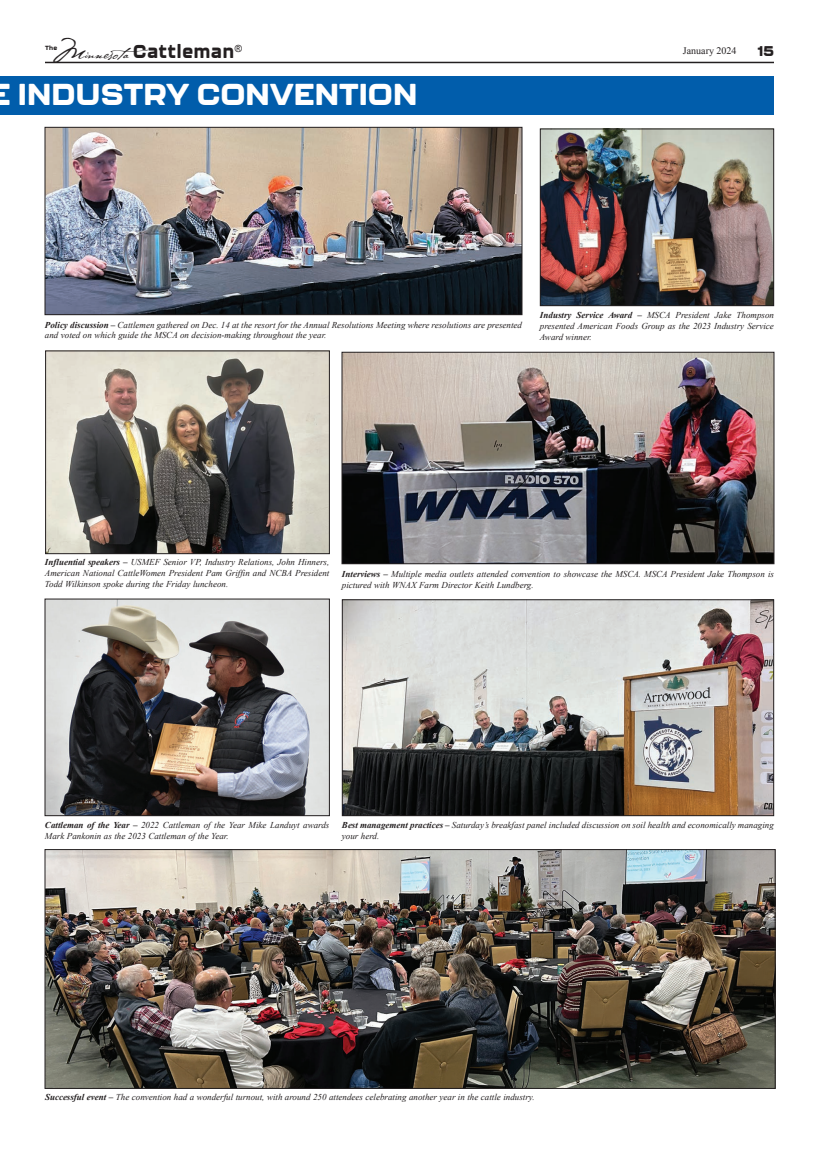
<style>
.page{position:relative;width:819px;height:1152px;background:#fff}
.page>*{position:absolute;margin:0;border:0;box-sizing:border-box;transform-origin:0 0}
.t1{font:800 30px "Kallisto";color:#fff}
.t2{font:800 18.5px "Kallisto";letter-spacing:.05em;color:#231f20;scale:.91 1}
.t3{font:800 14px "Kallisto";color:#231f20}
.t4{font:10px "Times New Roman";color:#231f20}
.t5{font:italic 9px/10.8px "Times New Roman";color:#231f20}
.t6{font:800 6px "Kallisto";color:#231f20}
.s1{font-family:"P22 Cezanne Pro";font-weight:400;font-size:24.2px}
.s2{font-family:"P22 Cezanne Pro";font-weight:400;font-size:17.8px}
.s3{font-weight:700}
</style>
<div class="page">
<hr style="left:45px;top:62px;width:729px;height:1px;background:#231f20">
<img style="left:542px;top:131px;width:230px;height:173px">
<div style="left:540px;top:129px;width:234px;height:177px;border:1px solid #231f20"></div>
<img style="left:47px;top:601px;width:281px;height:213px">
<div style="left:45px;top:599px;width:285px;height:217px;border:1px solid #231f20"></div>
<img style="left:47px;top:129px;width:473px;height:184px">
<div style="left:45px;top:127px;width:477px;height:188px;border:1px solid #231f20"></div>
<img style="left:47px;top:353px;width:281px;height:199px">
<div style="left:45px;top:351px;width:285px;height:203px;border:1px solid #231f20"></div>
<img style="left:344px;top:354px;width:428px;height:208px">
<div style="left:342px;top:352px;width:432px;height:212px;border:1px solid #231f20"></div>
<img style="left:47px;top:851px;width:726px;height:236px">
<div style="left:45px;top:849px;width:730px;height:240px;border:1px solid #231f20"></div>
<img style="left:344px;top:602px;width:428px;height:212px">
<div style="left:342px;top:600px;width:432px;height:216px;border:1px solid #231f20"></div>
<div style="left:0;top:76px;width:774px;height:38px;background:#015dab"></div>
<h2 class="t2" style="left:52px;top:40px;width:210px"><span class="s1">M</span><span class="s2">innesota</span> Cattleman<sup>®</sup></h2>
<p class="t4" style="left:683px;top:44px;width:55px">January 2024</p>
<h3 class="t3" style="left:758px;top:42px;width:18px">15</h3>
<p class="t6" style="left:45px;top:44px;width:14px">The</p>
<h1 class="t1" style="left:-10px;top:76px;width:429px">E INDUSTRY CONVENTION</h1>
<p class="t5" style="left:45px;top:319px;width:479px"><span class="s3">Policy discussion –</span> Cattlemen gathered on Dec. 14 at the resort for the Annual Resolutions Meeting where resolutions are presented and voted on which guide the MSCA on decision-making throughout the year.</p>
<p class="t5" style="left:540px;top:309px;width:236px;text-align:justify"><span class="s3">Industry Service Award –</span> MSCA President Jake Thompson presented American Foods Group as the 2023 Industry Service Award winner.</p>
<p class="t5" style="left:45px;top:557px;width:286px;text-align:justify"><span class="s3">Influential speakers –</span> USMEF Senior VP, Industry Relations, John Hinners, American National CattleWomen President Pam Griffin and NCBA President Todd Wilkinson spoke during the Friday luncheon.</p>
<p class="t5" style="left:342px;top:568px;width:434px"><span class="s3">Interviews –</span> Multiple media outlets attended convention to showcase the MSCA. MSCA President Jake Thompson is pictured with WNAX Farm Director Keith Lundberg.</p>
<p class="t5" style="left:45px;top:819px;width:286px"><span class="s3">Cattleman of the Year –</span> 2022 Cattleman of the Year Mike Landuyt awards<br>Mark Pankonin as the 2023 Cattleman of the Year.</p>
<p class="t5" style="left:342px;top:819px;width:433px"><span class="s3">Best management practices –</span> Saturday’s breakfast panel included discussion on soil health and economically managing your herd.</p>
<p class="t5" style="left:45px;top:1092px;width:491px"><span class="s3">Successful event –</span> The convention had a wonderful turnout, with around 250 attendees celebrating another year in the cattle industry.</p>
</div>
